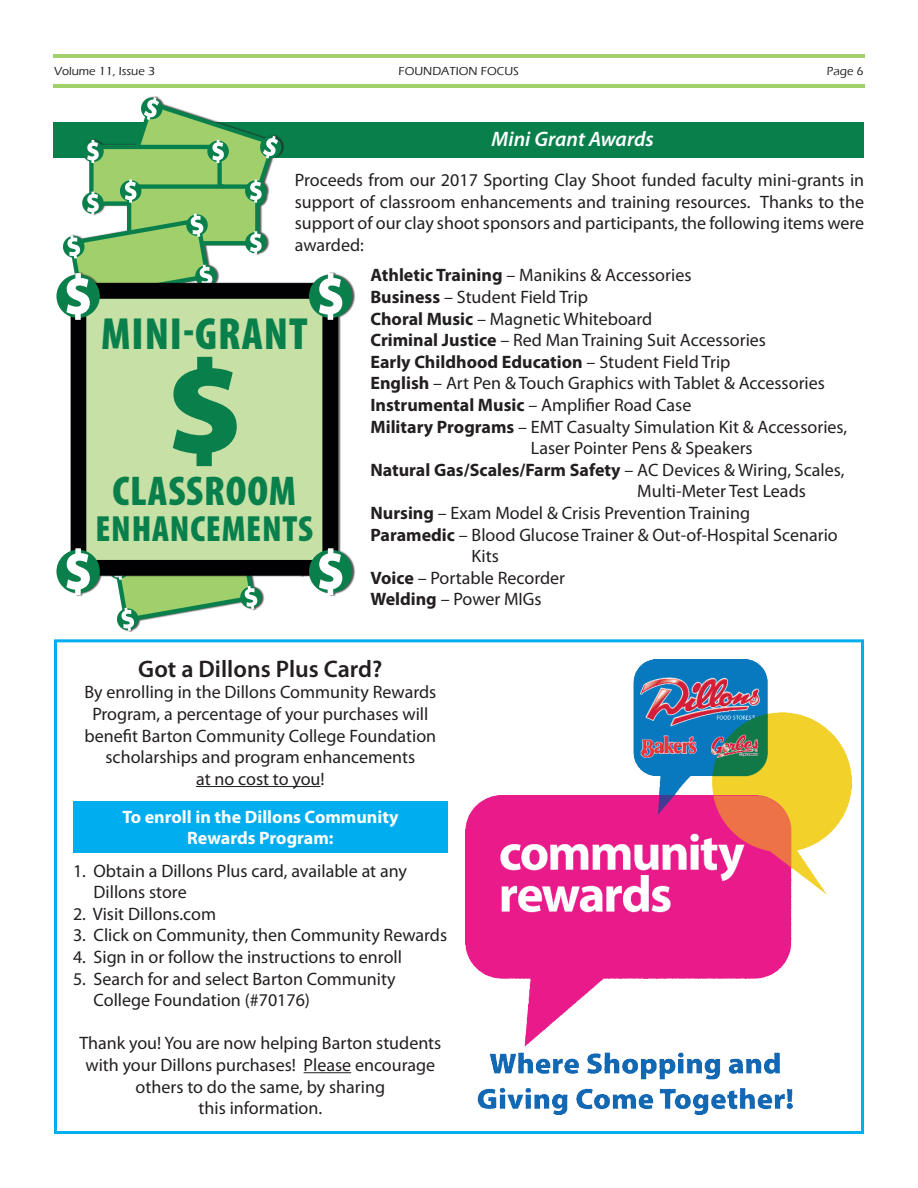
<style>
.page{position:relative;width:918px;height:1188px;background:#fff}
.page>*{position:absolute;margin:0;border:0;box-sizing:border-box;transform-origin:0 0}
.t1{font:900 134.1px "Myriad Pro";color:#09804c}
.t2{font:900 condensed 45.3px "Myriad Pro";letter-spacing:.02em;color:#09804c}
.t3{font:900 condensed 41.85px "Myriad Pro";letter-spacing:.02em;color:#09804c}
.t4{font:900 condensed 36.6px "Myriad Pro";letter-spacing:.02em;color:#09804c}
.t5{font:600 24px "Myriad Pro";color:#231f20}
.t6{font:italic 600 21px "Myriad Pro";color:#fff}
.t7{font:18px/21.6px "Myriad Pro";color:#231f20;text-align:center}
.t8{font:700 18px "Myriad Pro";color:#231f20}
.t9{font:700 18px/21.6px "Myriad Pro";color:#fff;text-align:center}
.t10{font:500 12px "Eras ITC";color:#231f20}
.s1{font-weight:700}
.s2{font-weight:400}
</style>
<div class="page">
<div style="left:53px;top:122px;width:811px;height:36px;background:#09804c"></div>
<div style="left:53px;top:54px;width:811px;height:33px;background:linear-gradient(to right,#a0cf6b,#a0cf6b)"></div>
<div style="left:48px;top:58px;width:824px;height:25px;background:#fff"></div>
<div style="left:73px;top:802px;width:375px;height:51px;background:#00aeef"></div>
<hr style="left:196px;top:786px;width:125px;height:1px;background:#231f20">
<hr style="left:304px;top:1072px;width:47px;height:1px;background:#231f20">
<img style="left:465px;top:659px;width:386px;height:455px">
<div style="left:54px;top:639px;width:810px;height:495px;border:3px solid #00aeef"></div>
<div style="left:57px;top:272px;width:298px;height:324px;background:#231f20;opacity:.75"></div>
<div style="left:71px;top:283px;width:267px;height:293px;background:#c6e0a5;border:16px solid #010002"></div>
<svg style="left:56px;top:275px;width:44px;height:43px"></svg>
<svg style="left:62px;top:96px;width:221px;height:224px"></svg>
<div style="left:309px;top:275px;width:43px;height:43px;background:#09804c;border-radius:50%"></div>
<svg style="left:319px;top:273px;width:23px;height:47px"></svg>
<div style="left:56px;top:550px;width:44px;height:43px;background:#09804c;border-radius:50%"></div>
<svg style="left:66px;top:548px;width:24px;height:47px"></svg>
<div style="left:309px;top:550px;width:43px;height:43px;background:#09804c;border-radius:50%"></div>
<svg style="left:107px;top:418px;width:235px;height:213px"></svg>
<p class="t10" style="left:54px;top:64px;width:102px">Volume 11, Issue 3</p>
<p class="t10" style="left:399px;top:64px;width:122px">FOUNDATION FOCUS</p>
<p class="t10" style="left:827px;top:64px;width:38px">Page 6</p>
<p class="t6" style="left:492px;top:125px;width:164px">Mini Grant Awards</p>
<p class="t7" style="left:295px;top:169px;width:571px;text-align:justify">Proceeds from our 2017 Sporting Clay Shoot funded faculty mini-grants in support of classroom enhancements and training resources. Thanks to the support of our clay shoot sponsors and participants, the following items were awarded:</p>
<h2 class="t2" style="left:101px;top:305px;width:208px">MINI-GRANT</h2>
<h1 class="t1" style="left:166px;top:320px;width:78px">$</h1>
<h3 class="t3" style="left:112px;top:464px;width:185px">CLASSROOM</h3>
<h3 class="t4" style="left:96px;top:506px;width:219px">ENHANCEMENTS</h3>
<p class="t7" style="left:370px;top:264px;width:323px"><span class="s1">Athletic Training</span> – Manikins &amp; Accessories</p>
<p class="t7" style="left:370px;top:286px;width:219px"><span class="s1">Business</span> – Student Field Trip</p>
<p class="t7" style="left:370px;top:307px;width:284px"><span class="s1">Choral Music</span> – Magnetic Whiteboard</p>
<p class="t7" style="left:370px;top:329px;width:397px"><span class="s1">Criminal Justice</span> – Red Man Training Suit Accessories</p>
<p class="t8" style="left:370px;top:350px;width:362px">Early Childhood Education <span class="s2">– Student Field Trip</span></p>
<p class="t7" style="left:370px;top:372px;width:456px"><span class="s1">English</span> – Art Pen &amp; Touch Graphics with Tablet &amp; Accessories</p>
<p class="t7" style="left:370px;top:394px;width:322px"><span class="s1">Instrumental Music</span> – Amplifier Road Case</p>
<p class="t7" style="left:370px;top:415px;width:478px"><span class="s1">Military Programs</span> – EMT Casualty Simulation Kit &amp; Accessories,</p>
<p class="t7" style="left:531px;top:437px;width:223px">Laser Pointer Pens &amp; Speakers</p>
<p class="t8" style="left:370px;top:458px;width:476px">Natural Gas/Scales/Farm Safety <span class="s2">– AC Devices &amp; Wiring, Scales,</span></p>
<p class="t7" style="left:637px;top:480px;width:170px">Multi-Meter Test Leads</p>
<p class="t7" style="left:370px;top:502px;width:381px"><span class="s1">Nursing</span> – Exam Model &amp; Crisis Prevention Training</p>
<p class="t7" style="left:370px;top:523px;width:469px"><span class="s1">Paramedic</span> – Blood Glucose Trainer &amp; Out-of-Hospital Scenario</p>
<p class="t7" style="left:472px;top:545px;width:29px">Kits</p>
<p class="t7" style="left:370px;top:567px;width:196px"><span class="s1">Voice</span> – Portable Recorder</p>
<p class="t7" style="left:370px;top:588px;width:173px"><span class="s1">Welding</span> – Power MIGs</p>
<h3 class="t5" style="left:138px;top:653px;width:246px">Got a Dillons Plus Card?</h3>
<p class="t7" style="left:84px;top:681px;width:353px">By enrolling in the Dillons Community Rewards Program, a percentage of your purchases will benefit Barton Community College Foundation scholarships and program enhancements<br>at no cost to you!</p>
<p class="t9" style="left:122px;top:805px;width:278px">To enroll in the Dillons Community<br>Rewards Program:</p>
<p class="t7" style="left:94px;top:859px;width:315px;text-align:left;text-indent:-21px">1. Obtain a Dillons Plus card, available at any<br>Dillons store</p>
<p class="t7" style="left:73px;top:903px;width:145px">2. Visit Dillons.com</p>
<p class="t7" style="left:73px;top:924px;width:376px">3. Click on Community, then Community Rewards</p>
<p class="t7" style="left:73px;top:946px;width:331px">4. Sign in or follow the instructions to enroll</p>
<p class="t7" style="left:94px;top:967px;width:304px;text-align:left;text-indent:-21px">5. Search for and select Barton Community<br>College Foundation (#70176)</p>
<p class="t7" style="left:79px;top:1032px;width:364px">Thank you! You are now helping Barton students with your Dillons purchases! Please encourage others to do the same, by sharing<br>this information.</p>
</div>
